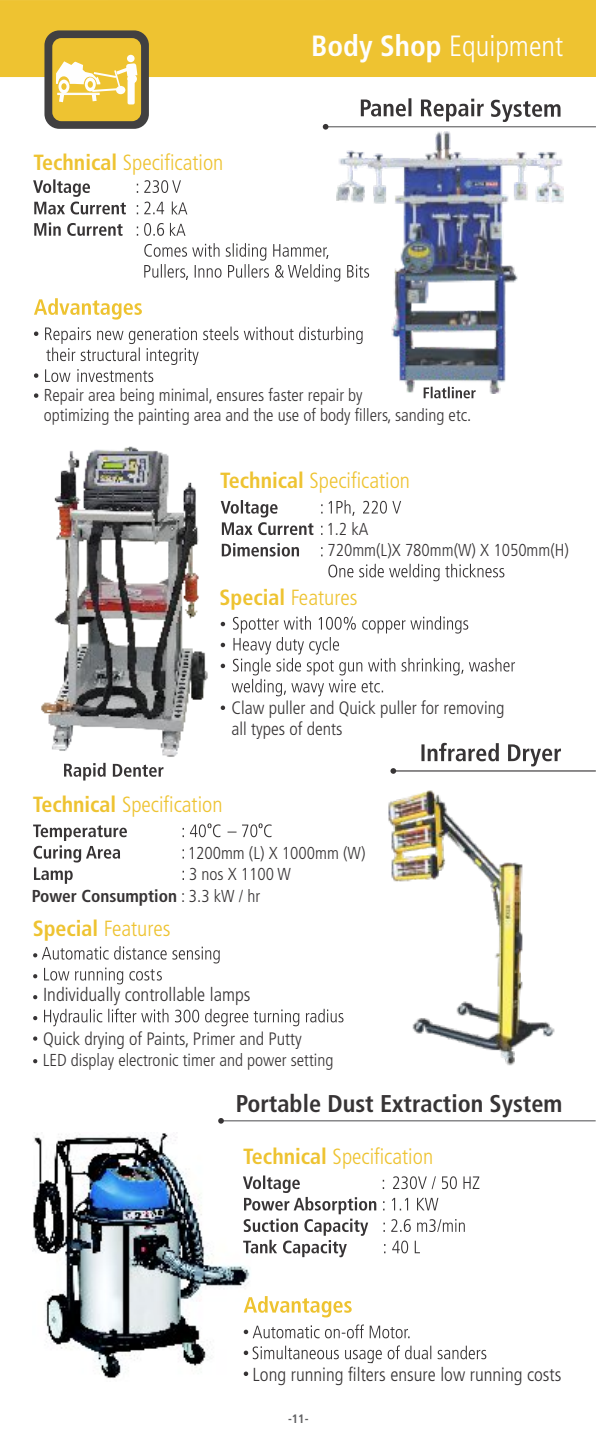
<style>
.page{position:relative;width:596px;height:1440px;background:#fff}
.page>*{position:absolute;margin:0;border:0;box-sizing:border-box;transform-origin:0 0}
.t1{font:300 condensed 29.2px "Frutiger LT";color:#fefefe}
.t2{font:700 condensed 24.2px "Frutiger LT";color:#373435}
.t3{font:300 condensed 22px "Frutiger LT";color:#eec331}
.t4{font:300 condensed 18.8px "Frutiger LT";color:#373435}
.t5{font:300 condensed 18px/21px "Frutiger LT";color:#373435}
.t6{font:300 condensed 17.2px/20.2px "Frutiger LT";color:#373435}
.t7{font:700 condensed 17.2px "Frutiger LT";color:#373435}
.t8{font:700 condensed 12.2px "Frutiger LT";color:#606062}
.s1{font-weight:700}
.s2{font-weight:300}
</style>
<div class="page">
<div style="left:0;top:0;width:595px;height:77px;background:#eec331"></div>
<svg style="left:220px;top:500px;width:284px;height:81px"></svg>
<img style="left:336px;top:132px;width:227px;height:261px">
<svg style="left:360px;top:98px;width:200px;height:24px"></svg>
<svg style="left:423px;top:387px;width:52px;height:11px"></svg>
<hr style="left:325px;top:126px;width:270px;height:1px;background:#606062">
<svg style="left:322px;top:124px;width:6px;height:6px"></svg>
<svg style="left:64px;top:772px;width:97px;height:9px"></svg>
<img style="left:41px;top:446px;width:167px;height:326px">
<hr style="left:394px;top:770px;width:201px;height:2px;background:#373435">
<img style="left:388px;top:790px;width:167px;height:276px">
<svg style="left:421px;top:743px;width:139px;height:23px"></svg>
<svg style="left:390px;top:768px;width:6px;height:6px"></svg>
<img style="left:32px;top:1133px;width:218px;height:246px">
<svg style="left:243px;top:1296px;width:108px;height:21px"></svg>
<svg style="left:243px;top:1325px;width:243px;height:51px"></svg>
<svg style="left:243px;top:1176px;width:236px;height:81px"></svg>
<hr style="left:221px;top:1120px;width:374px;height:1px;background:#606062">
<svg style="left:218px;top:1118px;width:6px;height:6px"></svg>
<svg style="left:220px;top:622px;width:5px;height:88px"></svg>
<svg style="left:231px;top:616px;width:283px;height:80px"></svg>
<svg style="left:33px;top:823px;width:238px;height:61px"></svg>
<svg style="left:33px;top:946px;width:186px;height:38px"></svg>
<svg style="left:33px;top:995px;width:310px;height:31px"></svg>
<svg style="left:33px;top:1036px;width:4px;height:5px"></svg>
<svg style="left:33px;top:1059px;width:4px;height:4px"></svg>
<svg style="left:34px;top:298px;width:108px;height:22px"></svg>
<svg style="left:34px;top:327px;width:328px;height:55px"></svg>
<svg style="left:34px;top:393px;width:4px;height:5px"></svg>
<svg style="left:33px;top:179px;width:336px;height:103px"></svg>
<div style="left:44px;top:30px;width:105px;height:99px;background:#414041;border-radius:15px"></div>
<div style="left:52px;top:38px;width:89px;height:83px;background:#eec331;border-radius:9px"></div>
<div style="left:127px;top:55px;width:7px;height:7px;background:#fefefe;border-radius:50%"></div>
<svg style="left:56px;top:61px;width:81px;height:44px"></svg>
<p class="t3" style="left:33px;top:154px;width:191px"><span class="s1">Technical</span> Specification</p>
<h1 class="t1" style="left:311px;top:34px;width:253px"><span class="s1">Body Shop</span> Equipment</h1>
<p class="t6" style="left:44px;top:386px;width:429px">Repair area being minimal, ensures faster repair by<br>optimizing the painting area and the use of body fillers, sanding etc.</p>
<p class="t3" style="left:220px;top:472px;width:191px"><span class="s1">Technical</span> Specification</p>
<p class="t6" style="left:326px;top:520px;width:244px;line-height:21.4px">1.2 kA<br>720mm(L)X 780mm(W) X 1050mm(H)</p>
<p class="t3" style="left:219px;top:589px;width:139px"><span class="s1">Special</span> Features</p>
<p class="t5" style="left:231px;top:699px;width:274px">Claw puller and Quick puller for removing all types of dents</p>
<p class="t3" style="left:33px;top:795px;width:191px"><span class="s1">Technical</span> Specification</p>
<p class="t6" style="left:188px;top:844px;width:179px">1200mm (L) X 1000mm (W)</p>
<p class="t6" style="left:189px;top:865px;width:103px">3 nos X 1100 W</p>
<p class="t7" style="left:32px;top:889px;width:230px">Power Consumption <span class="s2">: 3.3 kW / hr</span></p>
<p class="t3" style="left:33px;top:919px;width:139px"><span class="s1">Special</span> Features</p>
<p class="t4" style="left:43px;top:987px;width:209px">Individually controllable lamps</p>
<p class="t5" style="left:43px;top:1030px;width:260px">Quick drying of Paints, Primer and Putty</p>
<p class="t6" style="left:43px;top:1051px;width:292px">LED display electronic timer and power setting</p>
<h2 class="t2" style="left:235px;top:1094px;width:328px">Portable Dust Extraction System</h2>
<p class="t3" style="left:243px;top:1147px;width:191px"><span class="s1">Technical</span> Specification</p>
<p class="t4" style="left:252px;top:1367px;width:310px">Long running filters ensure low running costs</p>
<p class="t8" style="left:288px;top:1414px;width:22px">-11-</p>
</div>
